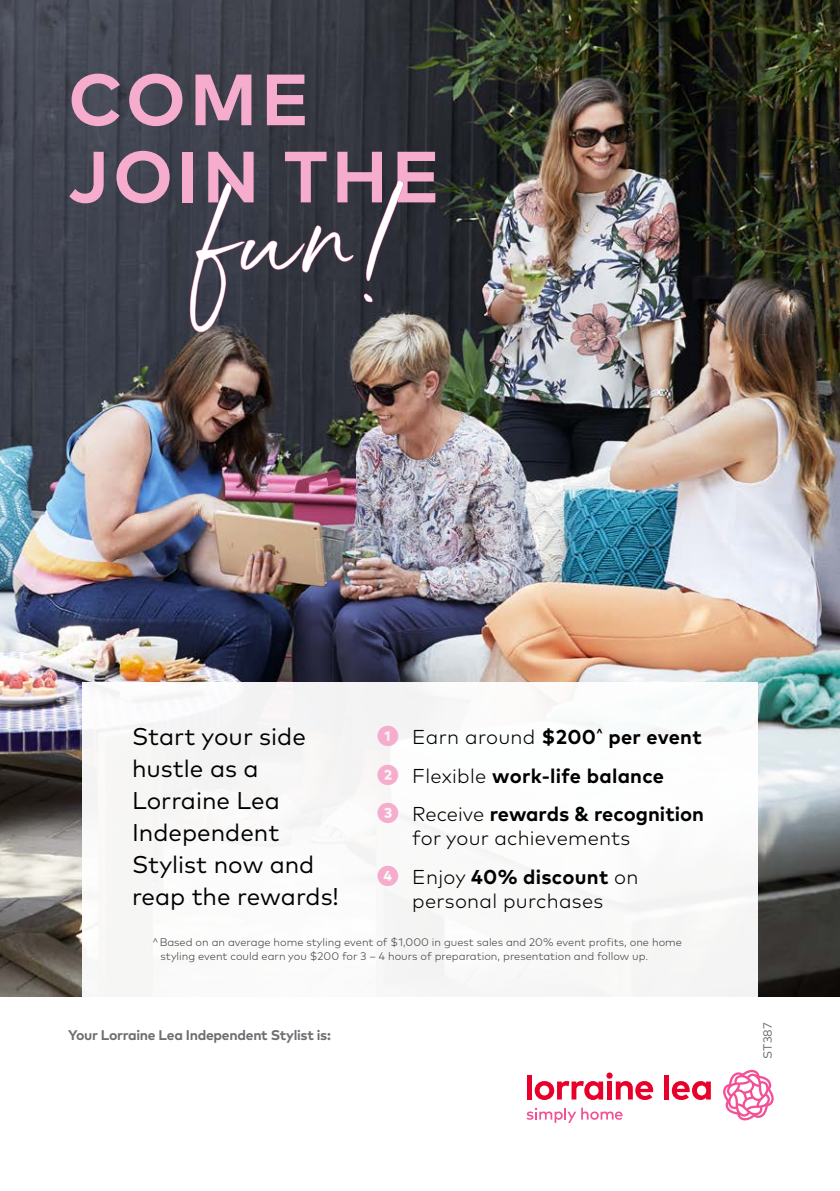
<style>
.page{position:relative;width:840px;height:1191px;background:#fff}
.page>*{position:absolute;margin:0;border:0;box-sizing:border-box;transform-origin:0 0}
.t1{font:105.6px "Belluga Solid";color:#fff}
.t2{font:700 72.4px/77.2px "Mark OT";letter-spacing:.055em;color:#f6adcd}
.t3{font:24.2px/32px "Mark OT";color:#000}
.t4{font:700 20px/38.6px "Mark OT";color:#000}
.t5{font:300 20px/38.6px "Mark OT";letter-spacing:.01em;color:#000}
.t6{font:700 14px "Mark OT";letter-spacing:-.02em;color:#6d6e71}
.t7{font:12px "Mark OT";color:#6d6e71}
.t8{font:300 11px/14px "Mark OT";color:#414042}
.s1{font-size:23px;color:#f6adcd}
.s2{font-weight:300}
.s3{font-weight:700;font-size:23px;color:#f6adcd}
.s4{font-weight:700}
</style>
<div class="page">
<img style="left:0;top:0;width:839px;height:996px">
<div style="left:82px;top:682px;width:675px;height:321px;background:#fff"></div>
<div style="left:526px;top:1075px;width:5px;height:24px;background:#e8002a"></div>
<svg style="left:534px;top:1072px;width:118px;height:28px"></svg>
<div style="left:663px;top:1075px;width:5px;height:24px;background:#e8002a"></div>
<svg style="left:671px;top:1081px;width:39px;height:19px"></svg>
<svg style="left:526px;top:1107px;width:96px;height:16px"></svg>
<svg style="left:723px;top:1069px;width:51px;height:52px"></svg>
<svg style="left:188px;top:181px;width:166px;height:155px;background:#3d3b47"></svg>
<svg style="left:362px;top:179px;width:43px;height:124px;background:#34323c"></svg>
<h2 class="t2" style="left:68px;top:59px;width:373px">COME<br>JOIN THE</h2>
<h1 class="t1" style="left:196px;top:174px;width:199px">fun!</h1>
<h3 class="t3" style="left:132px;top:720px;width:208px">Start your side hustle as a<br>Lorraine Lea<br>Independent<br>Stylist now and reap the rewards!</h3>
<h3 class="t4" style="left:376px;top:717px;width:329px"><span class="s1">❶</span> <span class="s2">Earn around</span> $200<sup>^</sup> per event<br><span class="s1">❷</span> <span class="s2">Flexible</span> work-life balance<br><span class="s1">❸</span> <span class="s2">Receive</span> rewards &amp; recognition</h3>
<h3 class="t5" style="left:376px;top:819px;width:264px;text-indent:36px">for your achievements<br><span class="s3">❹</span> Enjoy <span class="s4">40% discount</span> on</h3>
<h3 class="t5" style="left:412px;top:881px;width:192px">personal purchases</h3>
<p class="t8" style="left:160px;top:935px;width:522px;text-indent:-9px">^Based on an average home styling event of $1,000 in guest sales and 20% event profits, one home styling event could earn you $200 for 3 – 4 hours of preparation, presentation and follow up.</p>
<p class="t6" style="left:68px;top:1025px;width:264px">Your Lorraine Lea Independent Stylist is:</p>
<p class="t7" style="left:759px;top:1058px;width:38px;rotate:-90deg">ST387</p>
</div>
